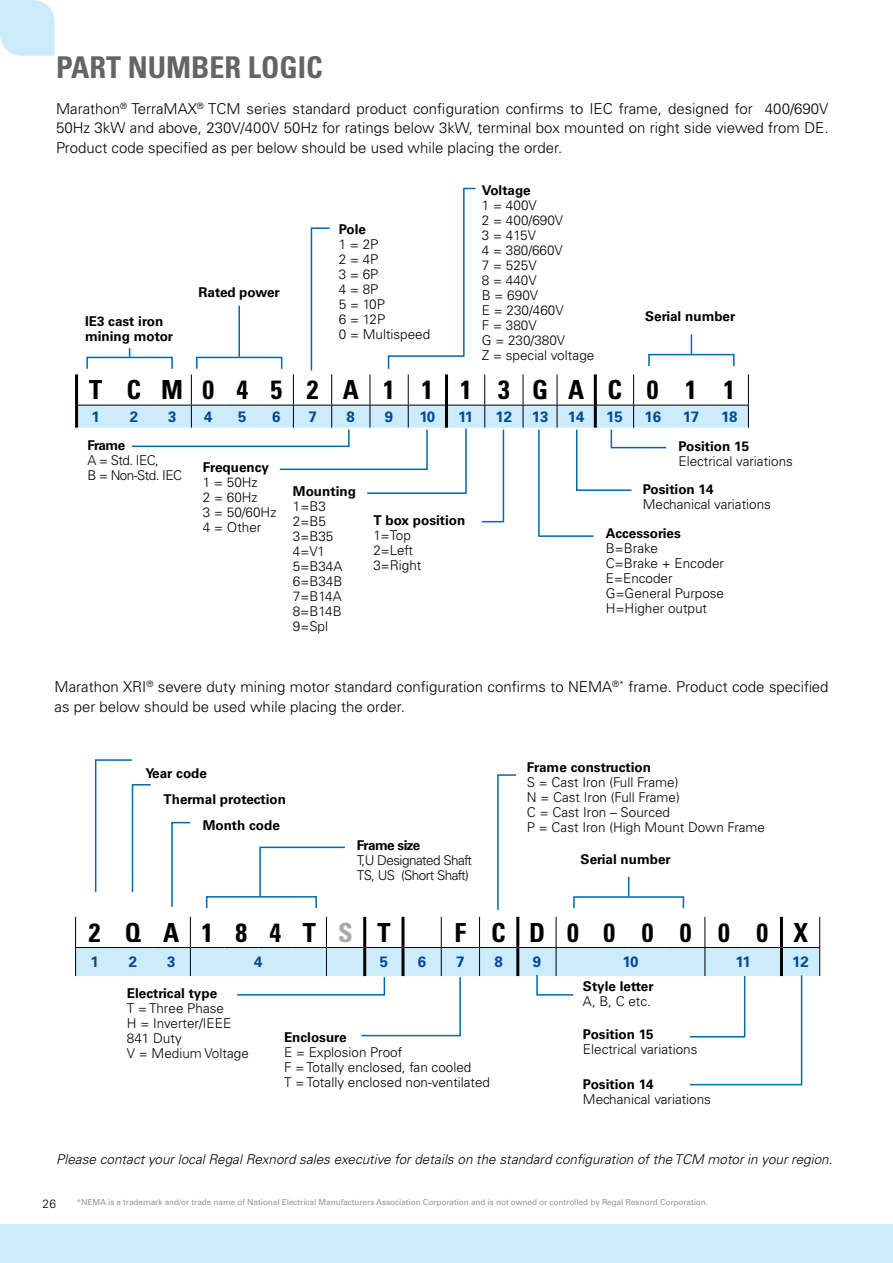
<style>
.page{position:relative;width:893px;height:1263px;background:#fff}
.page>*{position:absolute;margin:0;border:0;box-sizing:border-box;transform-origin:0 0}
.t1{font:700 condensed 30px "Univers LT Std";color:#636466}
.t2{font:700 condensed 26.25px "Univers LT Std";letter-spacing:.93em;color:#000}
.t3{font:700 condensed 26.25px "Univers LT Std";letter-spacing:.97em;color:#000}
.t4{font:700 condensed 26.25px "Univers LT Std";letter-spacing:.85em;color:#000}
.t5{font:300 15px/19.5px "Univers LT Std";color:#000;text-align:justify}
.t6{font:700 15px "Univers LT Std";letter-spacing:-.01em;color:#004897}
.t7{font:300 13.5px/15px "Univers LT Std";color:#000}
.t8{font:700 13.5px/15px "Univers LT Std";color:#000}
.t9{font:italic 300 13.5px "Univers LT Std";color:#000}
.t10{font:300 13.5px/15px "Univers LT Std";letter-spacing:-.04em;color:#000}
.t11{font:700 13.5px "Univers LT Std";letter-spacing:-.04em;color:#000}
.t12{font:300 12px "Univers LT Std";color:#000}
.t13{font:8.25px "Univers LT Std";letter-spacing:-.01em;color:#939598}
.s1{color:#a7a9ac}
</style>
<div class="page">
<hr style="left:191px;top:374px;width:1px;height:31px;background:#000">
<hr style="left:293px;top:374px;width:1px;height:31px;background:#000">
<hr style="left:331px;top:374px;width:1px;height:31px;background:#000">
<hr style="left:370px;top:374px;width:1px;height:31px;background:#000">
<hr style="left:408px;top:374px;width:1px;height:31px;background:#000">
<hr style="left:484px;top:374px;width:1px;height:31px;background:#000">
<hr style="left:523px;top:374px;width:1px;height:31px;background:#000">
<hr style="left:557px;top:374px;width:1px;height:31px;background:#000">
<hr style="left:633px;top:374px;width:1px;height:31px;background:#000">
<hr style="left:748px;top:374px;width:1px;height:31px;background:#000">
<hr style="left:75px;top:374px;width:3px;height:31px;background:#000">
<hr style="left:75px;top:405px;width:3px;height:23px;background:#000">
<hr style="left:445px;top:374px;width:3px;height:31px;background:#000">
<hr style="left:594px;top:374px;width:3px;height:31px;background:#000">
<div style="left:86px;top:357px;width:87px;height:12px;border:2px solid #0068ac"></div>
<div style="left:196px;top:357px;width:86px;height:12px;border:2px solid #0068ac"></div>
<hr style="left:238px;top:306px;width:2px;height:51px;background:#0068ac">
<svg style="left:310px;top:227px;width:20px;height:144px"></svg>
<svg style="left:77px;top:405px;width:672px;height:132px"></svg>
<svg style="left:387px;top:187px;width:89px;height:182px"></svg>
<div style="left:648px;top:354px;width:87px;height:13px;border:2px solid #0068ac"></div>
<svg style="left:691px;top:334px;width:1px;height:20px"></svg>
<hr style="left:75px;top:917px;width:1px;height:30px;background:#000">
<hr style="left:190px;top:917px;width:1px;height:30px;background:#000">
<hr style="left:326px;top:917px;width:1px;height:30px;background:#000">
<hr style="left:441px;top:917px;width:1px;height:30px;background:#000">
<hr style="left:479px;top:917px;width:1px;height:30px;background:#000">
<hr style="left:556px;top:917px;width:1px;height:30px;background:#000">
<hr style="left:704px;top:917px;width:1px;height:30px;background:#000">
<hr style="left:819px;top:917px;width:1px;height:30px;background:#000">
<hr style="left:363px;top:917px;width:3px;height:30px;background:#000">
<hr style="left:401px;top:917px;width:3px;height:30px;background:#000">
<hr style="left:516px;top:917px;width:3px;height:30px;background:#000">
<hr style="left:780px;top:917px;width:3px;height:30px;background:#000">
<svg style="left:94px;top:759px;width:57px;height:133px"></svg>
<div style="left:573px;top:896px;width:111px;height:13px;border:2px solid #0068ac"></div>
<svg style="left:628px;top:877px;width:1px;height:19px"></svg>
<svg style="left:171px;top:821px;width:20px;height:86px"></svg>
<svg style="left:259px;top:846px;width:86px;height:50px"></svg>
<div style="left:206px;top:896px;width:111px;height:13px;border:2px solid #0068ac"></div>
<svg style="left:497px;top:774px;width:20px;height:136px"></svg>
<svg style="left:75px;top:947px;width:745px;height:139px"></svg>
<div style="left:0;top:1225px;width:893px;height:38px;background:#ccecfc"></div>
<svg style="left:0;top:0;width:55px;height:56px;background:#cfedfc"></svg>
<h1 class="t1" style="left:56px;top:48px;width:268px">PART NUMBER LOGIC</h1>
<p class="t5" style="left:56px;top:98px;width:774px">Marathon<sup>®</sup> TerraMAX<sup>®</sup> TCM series standard product configuration confirms to IEC frame, designed for 400/690V 50Hz 3kW and above, 230V/400V 50Hz for ratings below 3kW, terminal box mounted on right side viewed from DE.<br>Product code specified as per below should be used while placing the order.</p>
<p class="t8" style="left:85px;top:314px;width:90px">IE3 cast iron mining motor</p>
<p class="t8" style="left:199px;top:285px;width:83px">Rated power</p>
<p class="t8" style="left:339px;top:222px;width:29px">Pole</p>
<p class="t7" style="left:339px;top:237px;width:93px">1 = 2P<br>2 = 4P<br>3 = 6P<br>4 = 8P<br>5 = 10P<br>6 = 12P<br>0 = Multispeed</p>
<p class="t8" style="left:482px;top:183px;width:50px">Voltage</p>
<p class="t7" style="left:482px;top:198px;width:114px">1 = 400V<br>2 = 400/690V<br>3 = 415V<br>4 = 380/660V<br>7 = 525V<br>8 = 440V<br>B = 690V<br>E = 230/460V<br>F = 380V<br>G = 230/380V<br>Z = special voltage</p>
<p class="t8" style="left:645px;top:309px;width:92px">Serial number</p>
<h2 class="t2" style="left:89px;top:374px;width:647px">TCM0452A1113GAC011</h2>
<p class="t6" style="left:92px;top:408px;width:10px">1</p>
<p class="t6" style="left:130px;top:408px;width:10px">2</p>
<p class="t6" style="left:168px;top:408px;width:10px">3</p>
<p class="t6" style="left:204px;top:408px;width:10px">4</p>
<p class="t6" style="left:238px;top:408px;width:10px">5</p>
<p class="t6" style="left:272px;top:408px;width:10px">6</p>
<p class="t6" style="left:308px;top:408px;width:10px">7</p>
<p class="t6" style="left:347px;top:408px;width:10px">8</p>
<p class="t6" style="left:385px;top:408px;width:10px">9</p>
<p class="t6" style="left:419px;top:408px;width:17px">10</p>
<p class="t6" style="left:458px;top:408px;width:17px">11</p>
<p class="t6" style="left:496px;top:408px;width:18px">12</p>
<p class="t6" style="left:532px;top:408px;width:18px">13</p>
<p class="t6" style="left:568px;top:408px;width:18px">14</p>
<p class="t6" style="left:606px;top:408px;width:18px">15</p>
<p class="t6" style="left:644px;top:408px;width:18px">16</p>
<p class="t6" style="left:683px;top:408px;width:18px">17</p>
<p class="t6" style="left:721px;top:408px;width:18px">18</p>
<p class="t8" style="left:87px;top:437px;width:39px">Frame</p>
<p class="t10" style="left:87px;top:452px;width:96px">A = Std. IEC,<br>B = Non-Std. IEC</p>
<p class="t8" style="left:203px;top:460px;width:68px">Frequency</p>
<p class="t7" style="left:203px;top:475px;width:75px">1 = 50Hz<br>2 = 60Hz<br>3 = 50/60Hz<br>4 = Other</p>
<p class="t8" style="left:293px;top:484px;width:64px">Mounting</p>
<p class="t7" style="left:293px;top:499px;width:51px">1=B3<br>2=B5<br>3=B35<br>4=V1<br>5=B34A<br>6=B34B<br>7=B14A<br>8=B14B<br>9=Spl</p>
<p class="t8" style="left:678px;top:438px;width:72px">Position 15</p>
<p class="t7" style="left:678px;top:453px;width:116px">Electrical variations</p>
<p class="t8" style="left:643px;top:481px;width:72px">Position 14</p>
<p class="t7" style="left:643px;top:496px;width:130px">Mechanical variations</p>
<p class="t8" style="left:373px;top:513px;width:93px">T box position</p>
<p class="t7" style="left:373px;top:528px;width:49px">1=Top<br>2=Left<br>3=Right</p>
<p class="t8" style="left:606px;top:525px;width:76px">Accessories</p>
<p class="t7" style="left:606px;top:540px;width:120px">B=Brake<br>C=Brake + Encoder<br>E=Encoder<br>G=General Purpose<br>H=Higher output</p>
<p class="t5" style="left:55px;top:677px;width:775px">Marathon XRI<sup>®</sup> severe duty mining motor standard configuration confirms to NEMA<sup>®*</sup> frame. Product code specified as per below should be used while placing the order.</p>
<p class="t8" style="left:145px;top:766px;width:63px">Year code</p>
<p class="t8" style="left:203px;top:786px;width:85px;line-height:25.8px;text-indent:-39px">Thermal protection<br>Month code</p>
<p class="t11" style="left:357px;top:838px;width:65px">Frame size</p>
<p class="t10" style="left:357px;top:853px;width:117px">T,U Designated Shaft<br>TS, US (Short Shaft)</p>
<p class="t8" style="left:527px;top:759px;width:126px">Frame construction</p>
<p class="t7" style="left:527px;top:774px;width:240px">S = Cast Iron (Full Frame)<br>N = Cast Iron (Full Frame)<br>C = Cast Iron – Sourced<br>P = Cast Iron (High Mount Down Frame</p>
<p class="t8" style="left:581px;top:851px;width:92px">Serial number</p>
<h2 class="t4" style="left:89px;top:916px;width:303px">2QA184T<span class="s1">S</span>T</h2>
<h2 class="t3" style="left:455px;top:916px;width:355px">FCD000000X</h2>
<p class="t6" style="left:91px;top:953px;width:10px">1</p>
<p class="t6" style="left:129px;top:953px;width:10px">2</p>
<p class="t6" style="left:167px;top:953px;width:10px">3</p>
<p class="t6" style="left:254px;top:953px;width:10px">4</p>
<p class="t6" style="left:380px;top:953px;width:10px">5</p>
<p class="t6" style="left:418px;top:953px;width:10px">6</p>
<p class="t6" style="left:456px;top:953px;width:10px">7</p>
<p class="t6" style="left:494px;top:953px;width:10px">8</p>
<p class="t6" style="left:533px;top:953px;width:10px">9</p>
<p class="t6" style="left:623px;top:953px;width:17px">10</p>
<p class="t6" style="left:735px;top:953px;width:17px">11</p>
<p class="t6" style="left:792px;top:953px;width:18px">12</p>
<p class="t8" style="left:127px;top:985px;width:92px">Electrical type</p>
<p class="t7" style="left:127px;top:1000px;width:123px">T = Three Phase<br>H = Inverter/IEEE<br>841 Duty<br>V = Medium Voltage</p>
<p class="t8" style="left:284px;top:1030px;width:64px">Enclosure</p>
<p class="t7" style="left:284px;top:1044px;width:208px">E = Explosion Proof<br>F = Totally enclosed, fan cooled<br>T = Totally enclosed non-ventilated</p>
<p class="t8" style="left:583px;top:979px;width:72px">Style letter</p>
<p class="t7" style="left:583px;top:994px;width:69px">A, B, C etc.</p>
<p class="t8" style="left:583px;top:1027px;width:72px">Position 15</p>
<p class="t7" style="left:583px;top:1041px;width:116px">Electrical variations</p>
<p class="t8" style="left:583px;top:1076px;width:72px">Position 14</p>
<p class="t7" style="left:583px;top:1091px;width:130px">Mechanical variations</p>
<p class="t9" style="left:56px;top:1151px;width:778px">Please contact your local Regal Rexnord sales executive for details on the standard configuration of the TCM motor in your region.</p>
<p class="t13" style="left:77px;top:1197px;width:633px">*NEMA is a trademark and/or trade name of National Electrical Manufacturers Association Corporation and is not owned or controlled by Regal Rexnord Corporation.</p>
<p class="t12" style="left:43px;top:1196px;width:15px">26</p>
</div>
